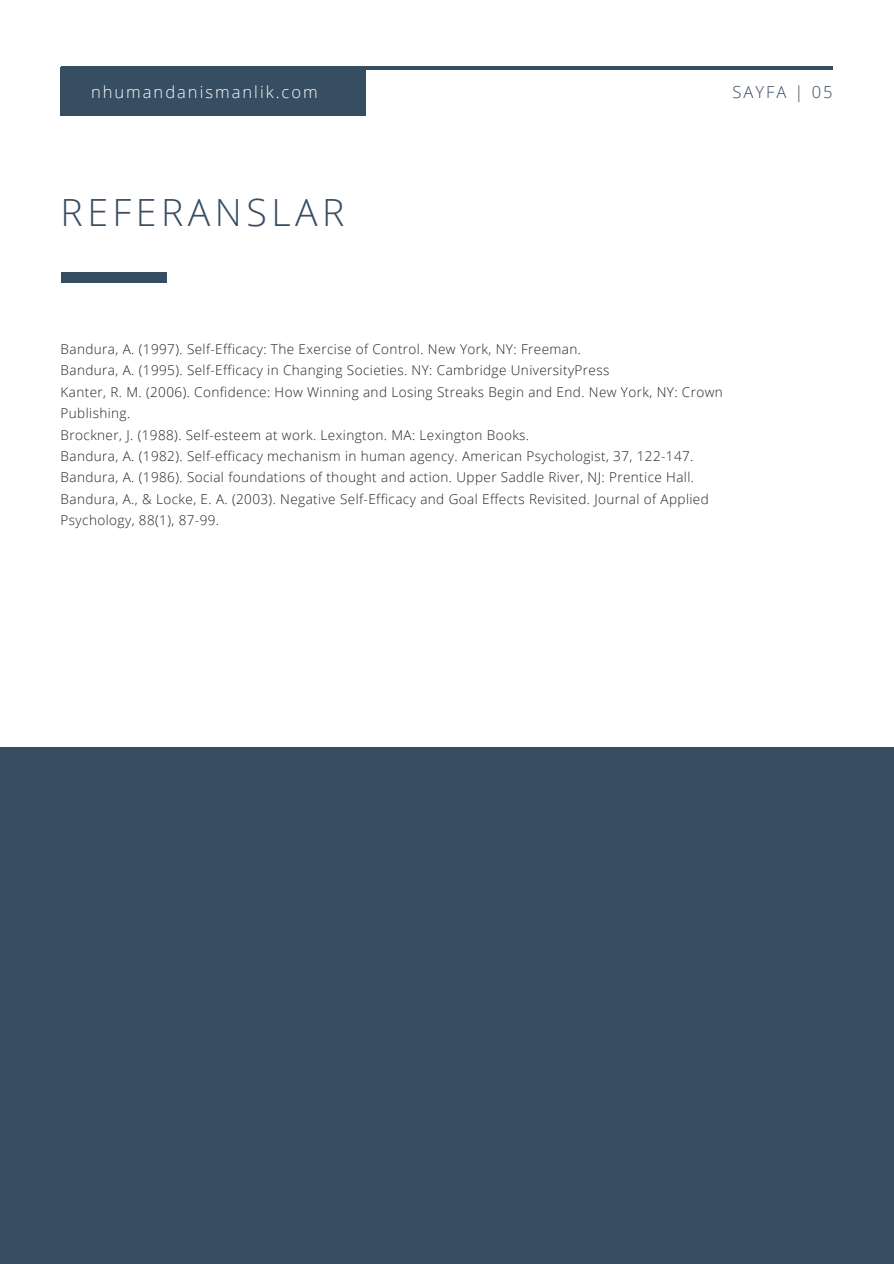
<style>
.page{position:relative;width:894px;height:1264px;background:#fff}
.page>*{position:absolute;margin:0;border:0;box-sizing:border-box;transform-origin:0 0}
.t1{font:300 37.5px "Open Sans";letter-spacing:.12em;color:#364d62}
.t2{font:300 16.5px "Open Sans";letter-spacing:.12em;color:#fff}
.t3{font:300 16.5px "Open Sans";letter-spacing:.12em;color:#364d62}
.t4{font:300 13.5px/21.5px "Open Sans";letter-spacing:.03em;color:#222}
</style>
<div class="page">
<hr style="left:61px;top:66px;width:771px;height:4px;background:#364d62">
<div style="left:61px;top:68px;width:305px;height:47px;background:#364d62"></div>
<div style="left:61px;top:272px;width:105px;height:10px;background:#364d62"></div>
<div style="left:0;top:747px;width:893px;height:516px;background:#364d62"></div>
<p class="t2" style="left:91px;top:81px;width:228px">nhumandanismanlik.com</p>
<p class="t3" style="left:732px;top:81px;width:102px">SAYFA | 05</p>
<p class="t1" style="left:61px;top:186px;width:285px">REFERANSLAR</p>
<p class="t4" style="left:61px;top:338px;width:521px">Bandura, A. (1997). Self-Efficacy: The Exercise of Control. New York, NY: Freeman.</p>
<p class="t4" style="left:61px;top:359px;width:550px">Bandura, A. (1995). Self-Efficacy in Changing Societies. NY: Cambridge UniversityPress</p>
<p class="t4" style="left:61px;top:381px;width:663px">Kanter, R. M. (2006). Confidence: How Winning and Losing Streaks Begin and End. New York, NY: Crown<br>Publishing.</p>
<p class="t4" style="left:61px;top:423px;width:470px">Brockner, J. (1988). Self-esteem at work. Lexington. MA: Lexington Books.</p>
<p class="t4" style="left:61px;top:445px;width:634px">Bandura, A. (1982). Self-efficacy mechanism in human agency. American Psychologist, 37, 122-147.</p>
<p class="t4" style="left:61px;top:466px;width:634px">Bandura, A. (1986). Social foundations of thought and action. Upper Saddle River, NJ: Prentice Hall.</p>
<p class="t4" style="left:61px;top:488px;width:649px">Bandura, A., &amp; Locke, E. A. (2003). Negative Self-Efficacy and Goal Effects Revisited. Journal of Applied<br>Psychology, 88(1), 87-99.</p>
</div>
